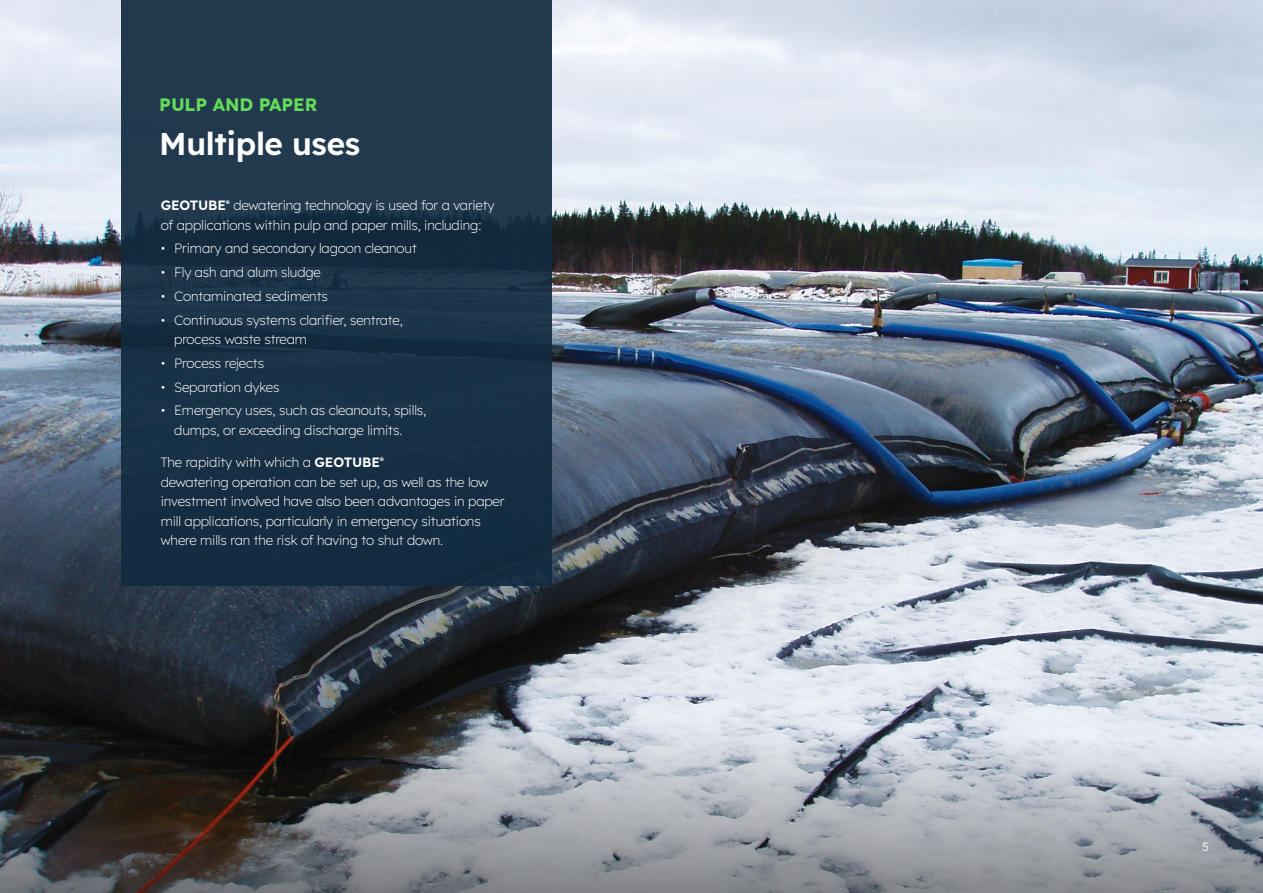
<style>
.page{position:relative;width:1263px;height:893px;background:#fff}
.page>*{position:absolute;margin:0;border:0;box-sizing:border-box;transform-origin:0 0}
.Page_headers_CAPS{font:600 31.5px "Lexend";letter-spacing:-.01em;color:#fff}
.Back_cover_Disclaime{font:700 18px "Lexend";letter-spacing:-.01em;color:#64db5a}
.Body_copy{font:200 13.5px/19.5px "Lexend";letter-spacing:-.01em;color:#fff}
.t1{font:300 12px "Lexend";color:#fff}
.s1{font-weight:600}
</style>
<div class="page">
<img style="left:0;top:0;width:1263px;height:602px">
<svg style="left:0;top:602px;width:1263px;height:291px;background:#81858b"></svg>
<div style="left:121px;top:0;width:431px;height:586px;background:#1a3248"></div>
<p class="Back_cover_Disclaime" style="left:159px;top:91px;width:160px">PULP AND PAPER</p>
<p class="Page_headers_CAPS" style="left:159px;top:121px;width:203px">Multiple uses</p>
<p class="Body_copy" style="left:161px;top:195px;width:335px"><span class="s1">GEOTUBE</span><sup>®</sup> dewatering technology is used for a variety of applications within pulp and paper mills, including:</p>
<p class="Body_copy" style="left:161px;top:238px;width:258px">• Primary and secondary lagoon cleanout</p>
<p class="Body_copy" style="left:161px;top:262px;width:162px">• Fly ash and alum sludge</p>
<p class="Body_copy" style="left:161px;top:286px;width:169px">• Contaminated sediments</p>
<p class="Body_copy" style="left:174px;top:309px;width:230px;text-indent:-14px">• Continuous systems clarifier, sentrate, process waste stream</p>
<p class="Body_copy" style="left:161px;top:353px;width:105px">• Process rejects</p>
<p class="Body_copy" style="left:161px;top:376px;width:120px">• Separation dykes</p>
<p class="Body_copy" style="left:174px;top:400px;width:254px;text-indent:-14px">• Emergency uses, such as cleanouts, spills, dumps, or exceeding discharge limits.</p>
<p class="Body_copy" style="left:161px;top:452px;width:345px">The rapidity with which a <span class="s1">GEOTUBE</span><sup>®<br></sup>dewatering operation can be set up, as well as the low investment involved have also been advantages in paper mill applications, particularly in emergency situations where mills ran the risk of having to shut down.</p>
<p class="t1" style="left:1202px;top:838px;width:8px">5</p>
</div>
